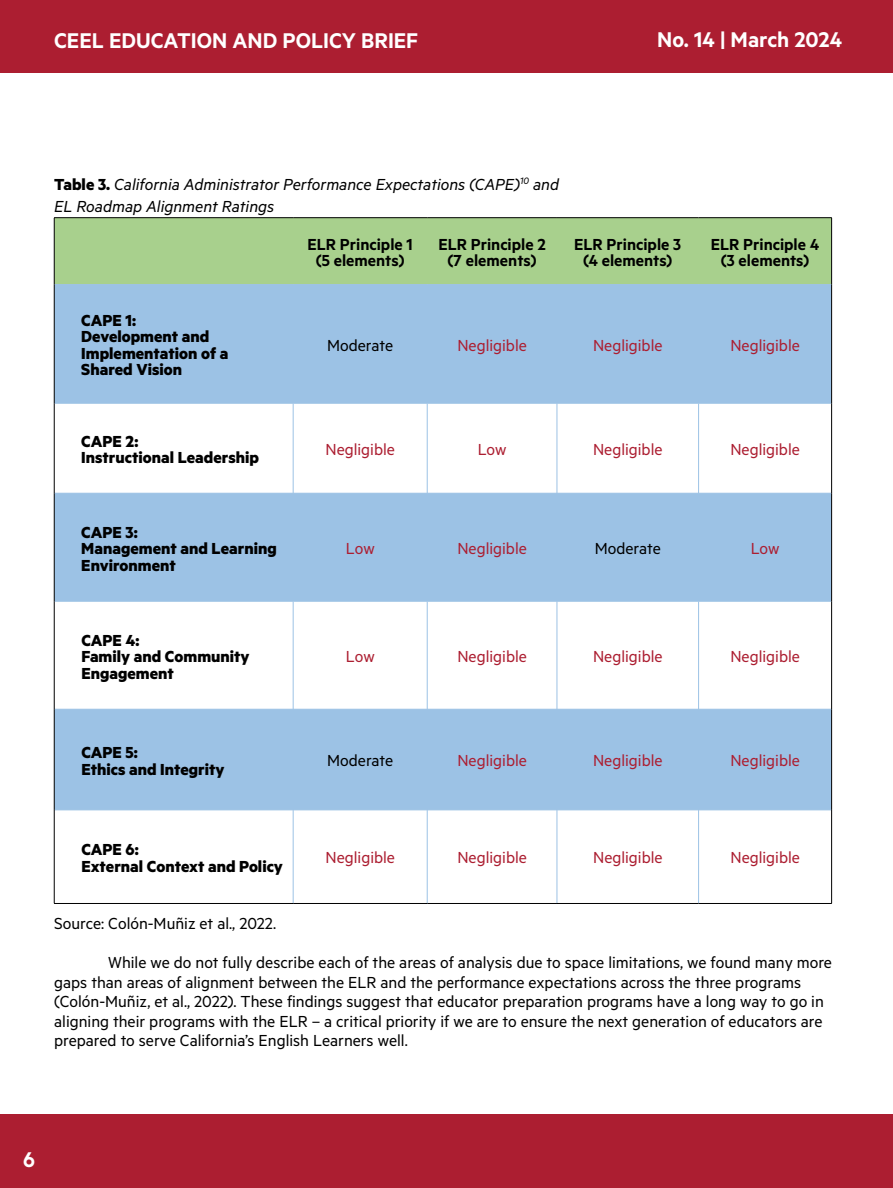
<style>
.page{position:relative;width:893px;height:1188px;background:#fff}
.page>*{position:absolute;margin:0;border:0;box-sizing:border-box;transform-origin:0 0}
.t1{font:600 24px "Metric";color:#fff}
.t2{font:18px/19.5px "Metric";color:#000}
.t3{font:700 18px/16.5px "Metric";color:#000}
.t4{font:18px "Metric";color:#ac1e31}
.t5{font:600 18px/16.5px "Metric";color:#000;text-align:center}
.t6{font:italic 18px/21.6px "Metric";color:#000}
.s1{font-weight:700;font-style:normal}
</style>
<div class="page">
<div style="left:0;top:1115px;width:892px;height:73px;background:#ac1e31"></div>
<div style="left:55px;top:218px;width:776px;height:66px;background:#a8d08d"></div>
<svg style="left:55px;top:285px;width:776px;height:525px;fill:#9cc2e5"></svg>
<hr style="left:293px;top:285px;width:1px;height:118px;background:#9cc2e5">
<hr style="left:427px;top:285px;width:1px;height:118px;background:#9cc2e5">
<hr style="left:556px;top:285px;width:1px;height:118px;background:#9cc2e5">
<hr style="left:698px;top:285px;width:1px;height:118px;background:#9cc2e5">
<hr style="left:293px;top:403px;width:1px;height:90px;background:#9cc2e5">
<hr style="left:427px;top:403px;width:1px;height:90px;background:#9cc2e5">
<hr style="left:556px;top:403px;width:1px;height:90px;background:#9cc2e5">
<hr style="left:698px;top:403px;width:1px;height:90px;background:#9cc2e5">
<hr style="left:293px;top:493px;width:1px;height:108px;background:#9cc2e5">
<hr style="left:427px;top:493px;width:1px;height:108px;background:#9cc2e5">
<hr style="left:556px;top:493px;width:1px;height:108px;background:#9cc2e5">
<hr style="left:698px;top:493px;width:1px;height:108px;background:#9cc2e5">
<hr style="left:293px;top:601px;width:1px;height:108px;background:#9cc2e5">
<hr style="left:427px;top:601px;width:1px;height:108px;background:#9cc2e5">
<hr style="left:556px;top:601px;width:1px;height:108px;background:#9cc2e5">
<hr style="left:698px;top:601px;width:1px;height:108px;background:#9cc2e5">
<hr style="left:293px;top:709px;width:1px;height:101px;background:#9cc2e5">
<hr style="left:427px;top:709px;width:1px;height:101px;background:#9cc2e5">
<hr style="left:556px;top:709px;width:1px;height:101px;background:#9cc2e5">
<hr style="left:698px;top:709px;width:1px;height:101px;background:#9cc2e5">
<hr style="left:54px;top:284px;width:239px;height:1px;background:#9cc2e5">
<hr style="left:293px;top:284px;width:134px;height:1px;background:#9cc2e5">
<hr style="left:427px;top:284px;width:129px;height:1px;background:#9cc2e5">
<hr style="left:556px;top:284px;width:142px;height:1px;background:#9cc2e5">
<hr style="left:698px;top:284px;width:133px;height:1px;background:#9cc2e5">
<hr style="left:54px;top:403px;width:239px;height:1px;background:#9cc2e5">
<hr style="left:293px;top:403px;width:134px;height:1px;background:#9cc2e5">
<hr style="left:427px;top:403px;width:129px;height:1px;background:#9cc2e5">
<hr style="left:556px;top:403px;width:142px;height:1px;background:#9cc2e5">
<hr style="left:698px;top:403px;width:133px;height:1px;background:#9cc2e5">
<hr style="left:54px;top:493px;width:239px;height:1px;background:#9cc2e5">
<hr style="left:293px;top:493px;width:134px;height:1px;background:#9cc2e5">
<hr style="left:427px;top:493px;width:129px;height:1px;background:#9cc2e5">
<hr style="left:556px;top:493px;width:142px;height:1px;background:#9cc2e5">
<hr style="left:698px;top:493px;width:133px;height:1px;background:#9cc2e5">
<hr style="left:54px;top:601px;width:239px;height:1px;background:#9cc2e5">
<hr style="left:293px;top:601px;width:134px;height:1px;background:#9cc2e5">
<hr style="left:427px;top:601px;width:129px;height:1px;background:#9cc2e5">
<hr style="left:556px;top:601px;width:142px;height:1px;background:#9cc2e5">
<hr style="left:698px;top:601px;width:133px;height:1px;background:#9cc2e5">
<hr style="left:54px;top:709px;width:239px;height:1px;background:#9cc2e5">
<hr style="left:293px;top:709px;width:134px;height:1px;background:#9cc2e5">
<hr style="left:427px;top:709px;width:129px;height:1px;background:#9cc2e5">
<hr style="left:556px;top:709px;width:142px;height:1px;background:#9cc2e5">
<hr style="left:698px;top:709px;width:133px;height:1px;background:#9cc2e5">
<hr style="left:54px;top:810px;width:239px;height:1px;background:#9cc2e5">
<hr style="left:293px;top:810px;width:134px;height:1px;background:#9cc2e5">
<hr style="left:427px;top:810px;width:129px;height:1px;background:#9cc2e5">
<hr style="left:556px;top:810px;width:142px;height:1px;background:#9cc2e5">
<hr style="left:698px;top:810px;width:133px;height:1px;background:#9cc2e5">
<hr style="left:293px;top:810px;width:1px;height:93px;background:#9cc2e5">
<hr style="left:427px;top:810px;width:1px;height:93px;background:#9cc2e5">
<hr style="left:556px;top:810px;width:1px;height:93px;background:#9cc2e5">
<hr style="left:698px;top:810px;width:1px;height:93px;background:#9cc2e5">
<hr style="left:54px;top:217px;width:239px;height:1px;background:#000">
<hr style="left:54px;top:218px;width:1px;height:67px;background:#000">
<hr style="left:293px;top:217px;width:134px;height:1px;background:#000">
<hr style="left:427px;top:217px;width:129px;height:1px;background:#000">
<hr style="left:556px;top:217px;width:142px;height:1px;background:#000">
<hr style="left:698px;top:217px;width:133px;height:1px;background:#000">
<hr style="left:831px;top:218px;width:1px;height:67px;background:#000">
<hr style="left:54px;top:285px;width:1px;height:118px;background:#000">
<hr style="left:831px;top:285px;width:1px;height:118px;background:#000">
<hr style="left:54px;top:403px;width:1px;height:90px;background:#000">
<hr style="left:831px;top:403px;width:1px;height:90px;background:#000">
<hr style="left:54px;top:493px;width:1px;height:108px;background:#000">
<hr style="left:831px;top:493px;width:1px;height:108px;background:#000">
<hr style="left:54px;top:601px;width:1px;height:108px;background:#000">
<hr style="left:831px;top:601px;width:1px;height:108px;background:#000">
<hr style="left:54px;top:709px;width:1px;height:101px;background:#000">
<hr style="left:831px;top:709px;width:1px;height:101px;background:#000">
<hr style="left:54px;top:810px;width:1px;height:93px;background:#000">
<hr style="left:831px;top:810px;width:1px;height:93px;background:#000">
<hr style="left:54px;top:903px;width:239px;height:1px;background:#000">
<hr style="left:293px;top:903px;width:134px;height:1px;background:#000">
<hr style="left:427px;top:903px;width:129px;height:1px;background:#000">
<hr style="left:556px;top:903px;width:142px;height:1px;background:#000">
<hr style="left:698px;top:903px;width:133px;height:1px;background:#000">
<div style="left:0;top:0;width:892px;height:72px;background:#ac1e31"></div>
<h1 class="t1" style="left:54px;top:26px;width:365px">CEEL EDUCATION AND POLICY BRIEF</h1>
<h1 class="t1" style="left:657px;top:26px;width:186px">No. 14 | March 2024</h1>
<p class="t6" style="left:54px;top:173px;width:506px"><span class="s1">Table 3.</span> California Administrator Performance Expectations (CAPE)<sup>10</sup> and<br>EL Roadmap Alignment Ratings</p>
<p class="t5" style="left:307px;top:235px;width:107px">ELR Principle 1 (5 elements)</p>
<p class="t5" style="left:438px;top:235px;width:109px">ELR Principle 2 (7 elements)</p>
<p class="t5" style="left:574px;top:235px;width:109px">ELR Principle 3 (4 elements)</p>
<p class="t5" style="left:710px;top:235px;width:110px">ELR Principle 4 (3 elements)</p>
<p class="t3" style="left:81px;top:311px;width:148px">CAPE 1:<br>Development and<br>Implementation of a<br>Shared Vision</p>
<p class="t2" style="left:327px;top:335px;width:68px">Moderate</p>
<p class="t4" style="left:457px;top:335px;width:71px">Negligible</p>
<p class="t4" style="left:592px;top:335px;width:71px">Negligible</p>
<p class="t4" style="left:730px;top:335px;width:71px">Negligible</p>
<p class="t3" style="left:81px;top:432px;width:179px">CAPE 2:<br>Instructional Leadership</p>
<p class="t4" style="left:325px;top:439px;width:71px">Negligible</p>
<p class="t4" style="left:477px;top:439px;width:30px">Low</p>
<p class="t4" style="left:592px;top:439px;width:71px">Negligible</p>
<p class="t4" style="left:730px;top:439px;width:71px">Negligible</p>
<p class="t3" style="left:81px;top:523px;width:197px">CAPE 3:<br>Management and Learning<br>Environment</p>
<p class="t3" style="left:81px;top:631px;width:170px">CAPE 4:<br>Family and Community<br>Engagement</p>
<p class="t4" style="left:345px;top:538px;width:30px">Low</p>
<p class="t4" style="left:457px;top:538px;width:71px">Negligible</p>
<p class="t2" style="left:594px;top:538px;width:68px">Moderate</p>
<p class="t4" style="left:750px;top:538px;width:30px">Low</p>
<p class="t4" style="left:345px;top:646px;width:30px">Low</p>
<p class="t4" style="left:457px;top:646px;width:71px">Negligible</p>
<p class="t4" style="left:592px;top:646px;width:71px">Negligible</p>
<p class="t4" style="left:730px;top:646px;width:71px">Negligible</p>
<p class="t3" style="left:81px;top:744px;width:145px">CAPE 5:<br>Ethics and Integrity</p>
<p class="t2" style="left:327px;top:750px;width:68px">Moderate</p>
<p class="t4" style="left:457px;top:750px;width:71px">Negligible</p>
<p class="t4" style="left:592px;top:750px;width:71px">Negligible</p>
<p class="t4" style="left:730px;top:750px;width:71px">Negligible</p>
<p class="t3" style="left:81px;top:841px;width:203px">CAPE 6:<br>External Context and Policy</p>
<p class="t4" style="left:325px;top:847px;width:71px">Negligible</p>
<p class="t4" style="left:457px;top:847px;width:71px">Negligible</p>
<p class="t4" style="left:593px;top:847px;width:71px">Negligible</p>
<p class="t4" style="left:730px;top:847px;width:71px">Negligible</p>
<p class="t2" style="left:108px;top:903px;width:725px;line-height:39px;text-indent:-54px">Source: Colón-Muñiz et al., 2022.<br>While we do not fully describe each of the areas of analysis due to space limitations, we found many more</p>
<p class="t2" style="left:54px;top:972px;width:770px">gaps than areas of alignment between the ELR and the performance expectations across the three programs (Colón-Muñiz, et al., 2022). These findings suggest that educator preparation programs have a long way to go in aligning their programs with the ELR – a critical priority if we are to ensure the next generation of educators are prepared to serve California’s English Learners well.</p>
<h1 class="t1" style="left:23px;top:1145px;width:13px">6</h1>
</div>
